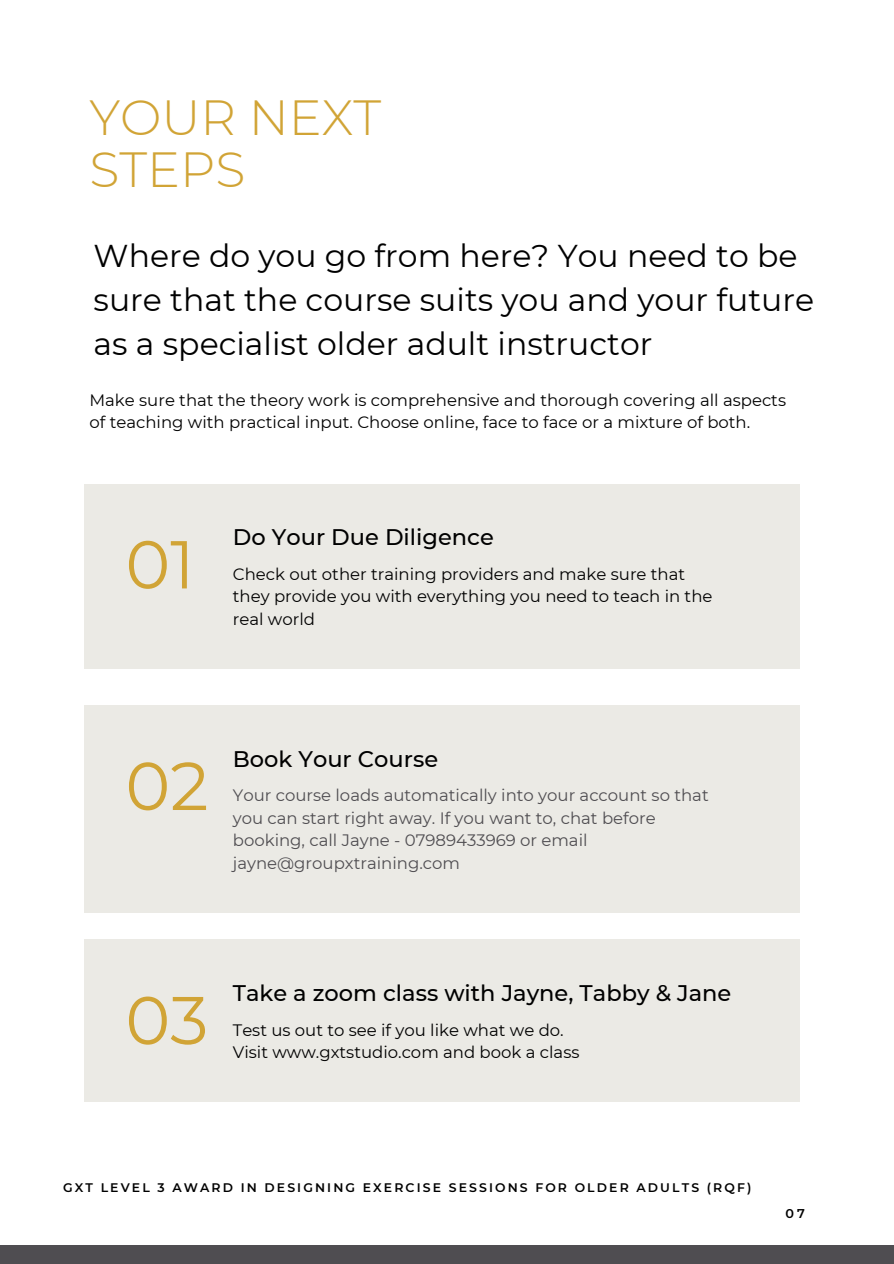
<style>
.page{position:relative;width:894px;height:1264px;background:#fff}
.page>*{position:absolute;margin:0;border:0;box-sizing:border-box;transform-origin:0 0}
.t1{font:67.5px "Montserrat";color:#d1a436}
.t2{font:300 49.2px/51.8px "Montserrat";color:#d1a436}
.t3{font:31.5px/44px "Montserrat";color:#000}
.t4{font:500 22.5px "Montserrat";color:#000}
.t5{font:16.5px/22.5px "Montserrat";color:#000}
.t6{font:16.5px/22.5px "Montserrat";color:#4f4d51}
.t7{font:600 12.75px "Montserrat";color:#000}
.t8{font:600 12.45px "Montserrat";letter-spacing:.17em;color:#000}
</style>
<div class="page">
<div style="left:84px;top:705px;width:715px;height:207px;background:#ebeae5"></div>
<div style="left:0;top:1244px;width:893px;height:19px;background:#4f4d51"></div>
<div style="left:84px;top:483px;width:715px;height:185px;background:#ebeae5"></div>
<div style="left:84px;top:939px;width:715px;height:162px;background:#ebeae5"></div>
<p class="t2" style="left:89px;top:92px;width:293px">YOUR NEXT<br>STEPS</p>
<p class="t3" style="left:94px;top:233px;width:722px">Where do you go from here? You need to be sure that the course suits you and your future as a specialist older adult instructor</p>
<p class="t5" style="left:89px;top:389px;width:698px">Make sure that the theory work is comprehensive and thorough covering all aspects of teaching with practical input. Choose online, face to face or a mixture of both.</p>
<p class="t1" style="left:125px;top:523px;width:71px">01</p>
<p class="t4" style="left:233px;top:523px;width:262px">Do Your Due Diligence</p>
<p class="t5" style="left:233px;top:562px;width:481px">Check out other training providers and make sure that they provide you with everything you need to teach in the real world</p>
<p class="t1" style="left:125px;top:744px;width:85px">02</p>
<p class="t4" style="left:233px;top:744px;width:207px">Book Your Course</p>
<p class="t6" style="left:233px;top:784px;width:477px">Your course loads automatically into your account so that you can start right away. If you want to, chat before booking, call Jayne - 07989433969 or email jayne@groupxtraining.com</p>
<p class="t1" style="left:125px;top:978px;width:84px">03</p>
<p class="t4" style="left:233px;top:979px;width:500px">Take a zoom class with Jayne, Tabby &amp; Jane</p>
<p class="t5" style="left:233px;top:1018px;width:332px">Test us out to see if you like what we do.</p>
<p class="t5" style="left:233px;top:1041px;width:348px">Visit www.gxtstudio.com and book a class</p>
<p class="t8" style="left:63px;top:1179px;width:689px">GXT LEVEL 3 AWARD IN DESIGNING EXERCISE SESSIONS FOR OLDER ADULTS (RQF)</p>
<p class="t7" style="left:785px;top:1205px;width:21px">07</p>
</div>
